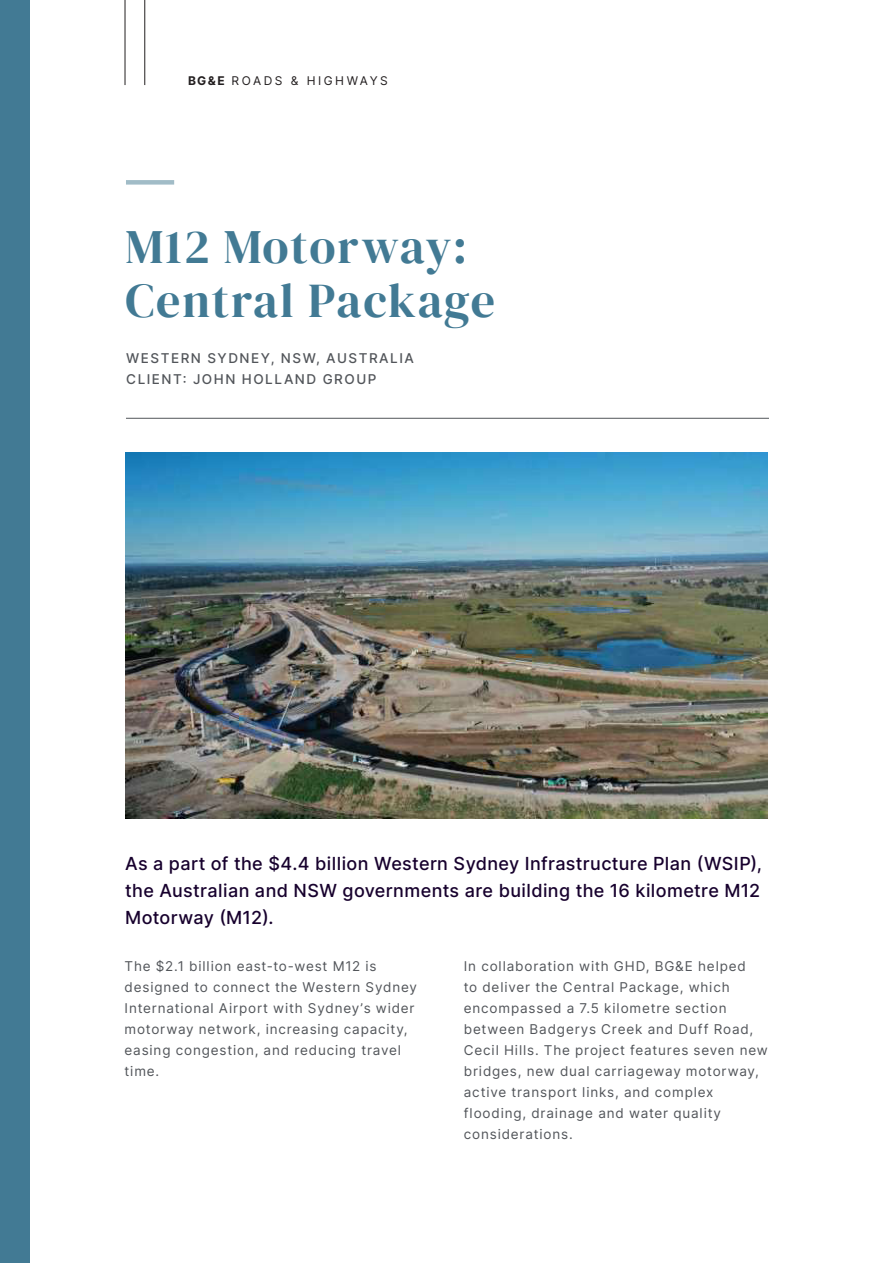
<style>
.page{position:relative;width:893px;height:1263px;background:#fff}
.page>*{position:absolute;margin:0;border:0;box-sizing:border-box;transform-origin:0 0}
.H2_-_BG_E{font:48px/54px "DM Serif Display";letter-spacing:.035em;color:#427a94}
.t1{font:18px/27px "Inter";letter-spacing:.02em;color:#17002d;text-align:justify}
.Body_Text_BG_E{font:13.5px/21px "Inter";letter-spacing:.065em;color:#52555a}
.Body_Text_BG_E-2{font:13.5px "Inter";letter-spacing:.11em;color:#52555a}
.t2{font:12px "Inter";letter-spacing:.21em;color:#231f20}
</style>
<div class="page">
<div style="left:126px;top:180px;width:48px;height:5px;background:#a1bcc7"></div>
<img style="left:125px;top:452px;width:643px;height:366px">
<hr style="left:126px;top:418px;width:643px;height:1px;background:#52555a">
<hr style="left:125px;top:0;width:1px;height:85px;background:#231f20">
<div style="left:0;top:0;width:30px;height:1263px;background:#427a94"></div>
<hr style="left:144px;top:0;width:1px;height:85px;background:#231f20">
<p class="t2" style="left:188px;top:72px;width:201px">BG&amp;E ROADS &amp; HIGHWAYS</p>
<p class="H2_-_BG_E" style="left:125px;top:220px;width:371px">M12 Motorway:<br>Central Package</p>
<p class="Body_Text_BG_E-2" style="left:126px;top:348px;width:289px">WESTERN SYDNEY, NSW, AUSTRALIA</p>
<p class="Body_Text_BG_E-2" style="left:126px;top:369px;width:252px">CLIENT: JOHN HOLLAND GROUP</p>
<p class="t1" style="left:125px;top:849px;width:638px">As a part of the $4.4 billion Western Sydney Infrastructure Plan (WSIP), the Australian and NSW governments are building the 16 kilometre M12<br>Motorway (M12).</p>
<p class="Body_Text_BG_E" style="left:125px;top:955px;width:294px">The $2.1 billion east-to-west M12 is designed to connect the Western Sydney International Airport with Sydney’s wider motorway network, increasing capacity, easing congestion, and reducing travel time.</p>
<p class="Body_Text_BG_E" style="left:464px;top:955px;width:306px">In collaboration with GHD, BG&amp;E helped<br>to deliver the Central Package, which encompassed a 7.5 kilometre section between Badgerys Creek and Duff Road, Cecil Hills. The project features seven new bridges, new dual carriageway motorway, active transport links, and complex flooding, drainage and water quality considerations.</p>
</div>
